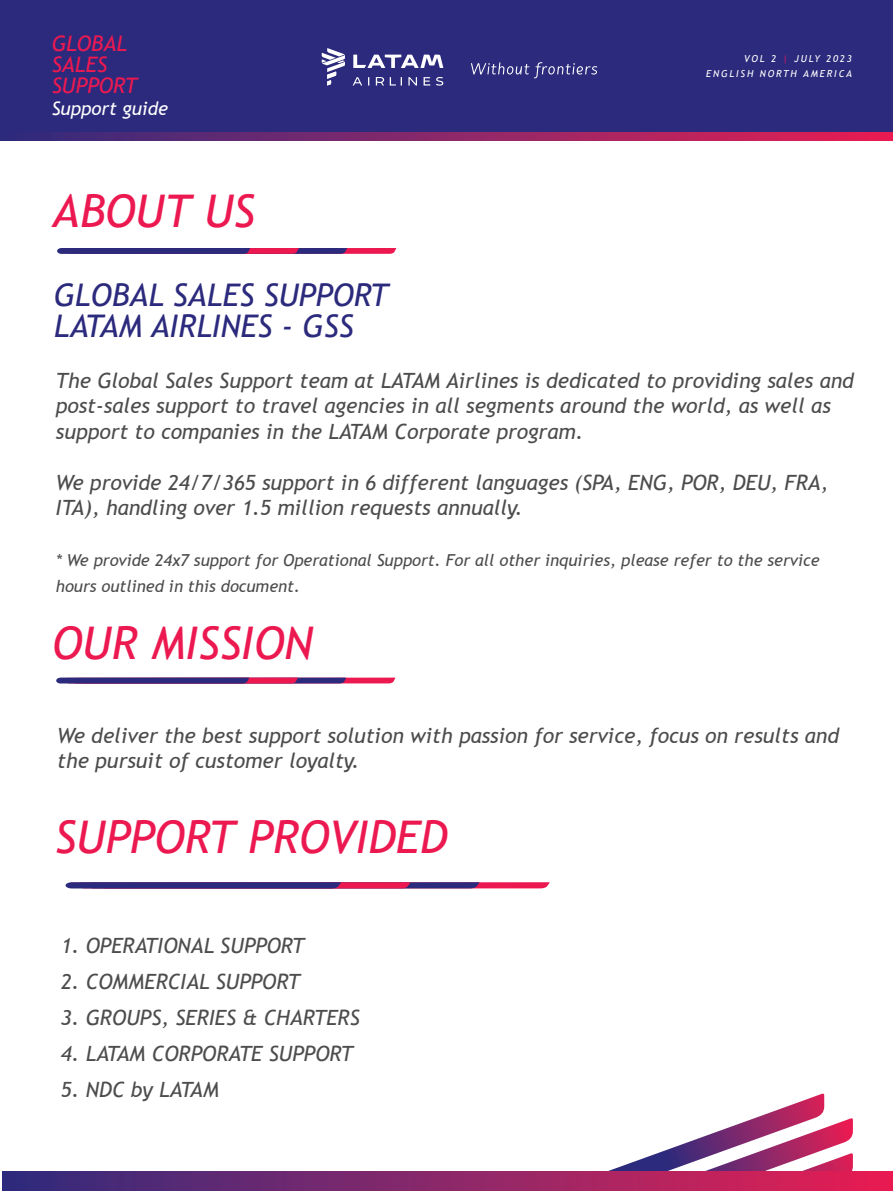
<style>
.page{position:relative;width:893px;height:1191px;background:#fff}
.page>*{position:absolute;margin:0;border:0;box-sizing:border-box;transform-origin:0 0}
.t1{font:italic 45px "Trebuchet MS";color:#ec1951}
.t2{font:italic 31.2px/30.9px "Trebuchet MS";color:#2c2a7c}
.t3{font:italic 21.3px/21.1px "Trebuchet MS";color:#ec1951}
.t4{font:italic 21px/25.5px "Trebuchet MS";color:#4c4c4c}
.t5{font:italic 21px "Trebuchet MS";color:#4d4d4e}
.t6{font:italic 18.6px "Trebuchet MS";color:#fff}
.t7{font:italic 16.5px/25.5px "Trebuchet MS";color:#4c4c4c}
.t8{font:italic 9.6px/15px "Trebuchet MS";letter-spacing:.19em;color:#fff;text-align:right}
.s1{color:#d91a5b}
</style>
<div class="page">
<svg style="left:605px;top:1093px;width:248px;height:79px"></svg>
<div style="left:0;top:0;width:893px;height:133px;background:#2c2a7c"></div>
<div style="left:2px;top:1172px;width:891px;height:19px;background:linear-gradient(to right,#302d7e,#e81f53)"></div>
<svg style="left:0;top:133px;width:893px;height:7px;background:#8b2568"></svg>
<svg style="left:57px;top:248px;width:340px;height:6px;background:#672871"></svg>
<svg style="left:353px;top:77px;width:90px;height:9px"></svg>
<svg style="left:353px;top:55px;width:90px;height:13px"></svg>
<svg style="left:322px;top:48px;width:23px;height:38px"></svg>
<svg style="left:471px;top:62px;width:126px;height:16px"></svg>
<svg style="left:66px;top:882px;width:484px;height:6px;background:#692871"></svg>
<svg style="left:56px;top:677px;width:340px;height:6px;background:#723579"></svg>
<p class="t3" style="left:52px;top:33px;width:87px">GLOBAL<br>SALES<br>SUPPORT</p>
<p class="t6" style="left:52px;top:97px;width:118px">Support guide</p>
<h1 class="t1" style="left:52px;top:183px;width:204px">ABOUT US</h1>
<p class="t8" style="left:706px;top:51px;width:148px">VOL 2 <span class="s1">|</span> JULY 2023<br>ENGLISH NORTH AMERICA</p>
<h2 class="t2" style="left:54px;top:279px;width:336px">GLOBAL SALES SUPPORT<br>LATAM AIRLINES - GSS</h2>
<p class="t4" style="left:56px;top:367px;width:800px">The Global Sales Support team at LATAM Airlines is dedicated to providing sales and post-sales support to travel agencies in all segments around the world, as well as support to companies in the LATAM Corporate program.</p>
<p class="t4" style="left:56px;top:469px;width:774px">We provide 24/7/365 support in 6 different languages (SPA, ENG, POR, DEU, FRA,<br>ITA), handling over 1.5 million requests annually.</p>
<p class="t7" style="left:56px;top:547px;width:765px">* We provide 24x7 support for Operational Support. For all other inquiries, please refer to the service hours outlined in this document.</p>
<h1 class="t1" style="left:52px;top:615px;width:262px">OUR MISSION</h1>
<p class="t4" style="left:57px;top:722px;width:783px">We deliver the best support solution with passion for service, focus on results and the pursuit of customer loyalty.</p>
<h1 class="t1" style="left:55px;top:810px;width:394px">SUPPORT PROVIDED</h1>
<p class="t5" style="left:61px;top:932px;width:245px">1. OPERATIONAL SUPPORT</p>
<p class="t5" style="left:61px;top:968px;width:241px">2. COMMERCIAL SUPPORT</p>
<p class="t5" style="left:61px;top:1004px;width:301px">3. GROUPS, SERIES &amp; CHARTERS</p>
<p class="t5" style="left:61px;top:1040px;width:294px">4. LATAM CORPORATE SUPPORT</p>
<p class="t5" style="left:61px;top:1076px;width:160px">5. NDC by LATAM</p>
</div>
